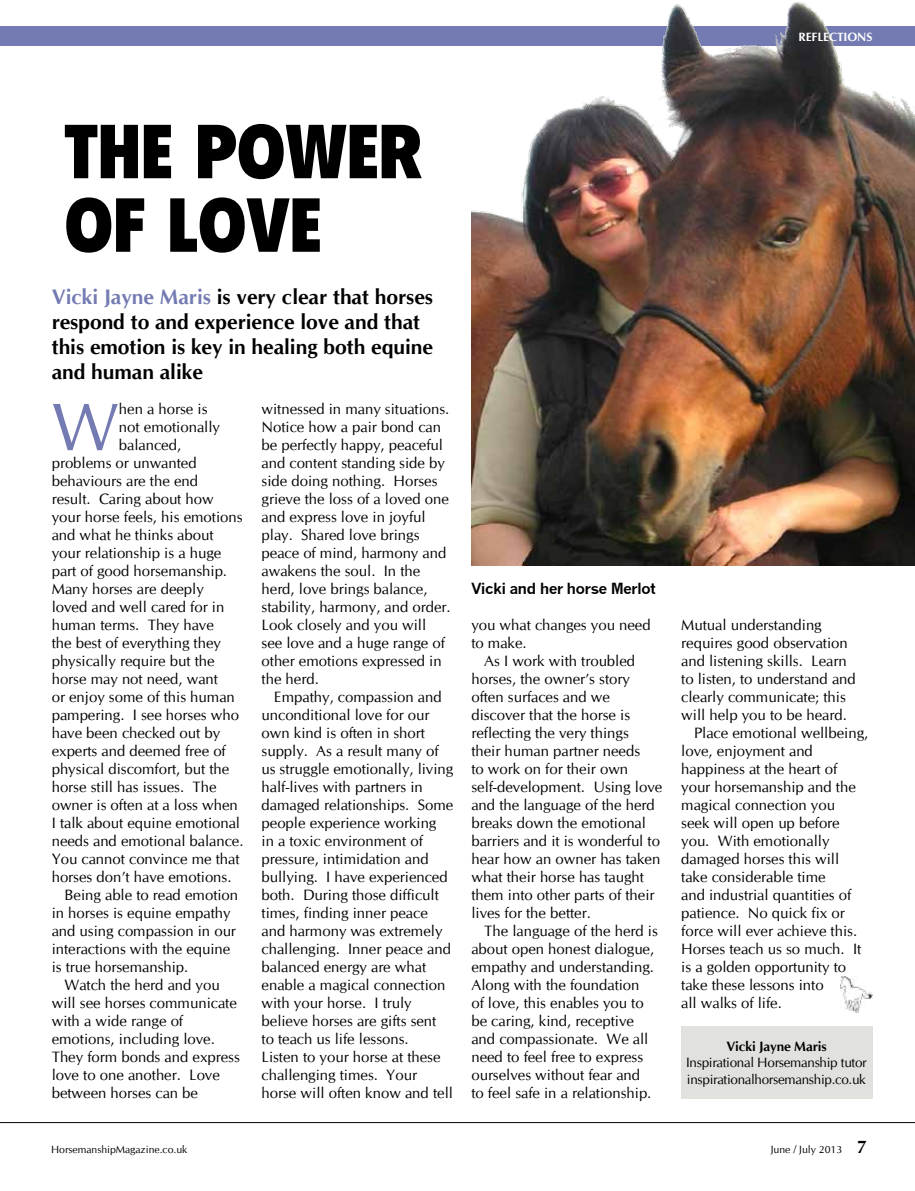
<style>
.page{position:relative;width:915px;height:1191px;background:#fff}
.page>*{position:absolute;margin:0;border:0;box-sizing:border-box;transform-origin:0 0}
.t1{font:75px/73.5px "There Sign Head 3";color:#000}
.t2{font:67.5px "CG Omega";color:#737bb2}
.t3{font:700 21px/25.2px "CG Omega";color:#000}
.t4{font:15px/18px "CG Omega";color:#000}
.t5{font:15px "There Sign Text 2";letter-spacing:-.01em;color:#000}
.t6{font:13.5px/16.2px "CG Omega";letter-spacing:-.02em;color:#000}
.t7{font:700 13.5px "CG Omega";letter-spacing:-.01em;color:#000}
.t8{font:700 12px "CG Omega";letter-spacing:-.01em;color:#fff}
.t9{font:10.5px "CG Omega";color:#000}
.s1{color:#737bb2}
.s2{font-weight:700;font-size:18px}
</style>
<div class="page">
<div style="left:0;top:26px;width:914px;height:20px;background:#737bb2"></div>
<hr style="left:0;top:1122px;width:914px;height:1px;background:#000">
<img style="left:471px;top:2px;width:443px;height:563px">
<div style="left:680px;top:1026px;width:192px;height:72px;background:#e1e2dd"></div>
<img style="left:840px;top:976px;width:32px;height:36px">
<p class="t8" style="left:798px;top:29px;width:75px">reflections</p>
<h1 class="t1" style="left:64px;top:116px;width:358px">THE POWER<br>OF LOVE</h1>
<h3 class="t3" style="left:52px;top:284px;width:382px"><span class="s1">Vicki Jayne Maris</span> is very clear that horses respond to and experience love and that this emotion is key in healing both equine and human alike</h3>
<h2 class="t2" style="left:52px;top:387px;width:69px">W</h2>
<p class="t4" style="left:119px;top:400px;width:90px">hen a horse is</p>
<p class="t4" style="left:119px;top:418px;width:102px">not emotionally</p>
<p class="t4" style="left:119px;top:436px;width:64px">balanced,</p>
<p class="t4" style="left:52px;top:454px;width:146px">problems or unwanted</p>
<p class="t4" style="left:52px;top:472px;width:148px">behaviours are the end</p>
<p class="t4" style="left:52px;top:490px;width:163px">result. Caring about how</p>
<p class="t4" style="left:52px;top:508px;width:192px">your horse feels, his emotions</p>
<p class="t4" style="left:52px;top:526px;width:163px">and what he thinks about</p>
<p class="t4" style="left:52px;top:544px;width:171px">your relationship is a huge</p>
<p class="t4" style="left:52px;top:562px;width:177px">part of good horsemanship.</p>
<p class="t4" style="left:52px;top:580px;width:154px">Many horses are deeply</p>
<p class="t4" style="left:52px;top:598px;width:174px">loved and well cared for in</p>
<p class="t4" style="left:52px;top:616px;width:164px">human terms. They have</p>
<p class="t4" style="left:52px;top:634px;width:171px">the best of everything they</p>
<p class="t4" style="left:52px;top:652px;width:164px">physically require but the</p>
<p class="t4" style="left:52px;top:670px;width:168px">horse may not need, want</p>
<p class="t4" style="left:52px;top:688px;width:184px">or enjoy some of this human</p>
<p class="t4" style="left:52px;top:706px;width:189px">pampering. I see horses who</p>
<p class="t4" style="left:52px;top:724px;width:170px">have been checked out by</p>
<p class="t4" style="left:52px;top:742px;width:175px">experts and deemed free of</p>
<p class="t4" style="left:52px;top:760px;width:179px">physical discomfort, but the</p>
<p class="t4" style="left:52px;top:778px;width:166px">horse still has issues. The</p>
<p class="t4" style="left:52px;top:796px;width:188px">owner is often at a loss when</p>
<p class="t4" style="left:52px;top:814px;width:190px">I talk about equine emotional</p>
<p class="t4" style="left:52px;top:832px;width:193px">needs and emotional balance.</p>
<p class="t4" style="left:52px;top:850px;width:189px">You cannot convince me that</p>
<p class="t4" style="left:52px;top:868px;width:181px">horses don’t have emotions.</p>
<p class="t4" style="left:64px;top:886px;width:175px">Being able to read emotion</p>
<p class="t4" style="left:52px;top:904px;width:180px">in horses is equine empathy</p>
<p class="t4" style="left:52px;top:922px;width:186px">and using compassion in our</p>
<p class="t4" style="left:52px;top:940px;width:180px">interactions with the equine</p>
<p class="t4" style="left:52px;top:958px;width:138px">is true horsemanship.</p>
<p class="t4" style="left:64px;top:976px;width:157px">Watch the herd and you</p>
<p class="t4" style="left:52px;top:994px;width:186px">will see horses communicate</p>
<p class="t4" style="left:52px;top:1012px;width:133px">with a wide range of</p>
<p class="t4" style="left:52px;top:1030px;width:165px">emotions, including love.</p>
<p class="t4" style="left:52px;top:1048px;width:190px">They form bonds and express</p>
<p class="t4" style="left:52px;top:1066px;width:170px">love to one another. Love</p>
<p class="t4" style="left:52px;top:1084px;width:148px">between horses can be</p>
<p class="t4" style="left:261px;top:400px;width:191px">witnessed in many situations.<br>Notice how a pair bond can be perfectly happy, peaceful and content standing side by side doing nothing. Horses grieve the loss of a loved one and express love in joyful play. Shared love brings peace of mind, harmony and awakens the soul. In the herd, love brings balance, stability, harmony, and order.<br>Look closely and you will<br>see love and a huge range of other emotions expressed in the herd.</p>
<p class="t4" style="left:261px;top:688px;width:193px;text-indent:13px">Empathy, compassion and unconditional love for our own kind is often in short supply. As a result many of us struggle emotionally, living half-lives with partners in damaged relationships. Some people experience working<br>in a toxic environment of pressure, intimidation and bullying. I have experienced both. During those difficult times, finding inner peace and harmony was extremely challenging. Inner peace and balanced energy are what enable a magical connection with your horse. I truly believe horses are gifts sent<br>to teach us life lessons.<br>Listen to your horse at these challenging times. Your horse will often know and tell</p>
<p class="t5" style="left:471px;top:580px;width:185px">Vicki and her horse Merlot</p>
<p class="t4" style="left:471px;top:616px;width:181px">you what changes you need to make.</p>
<p class="t4" style="left:471px;top:652px;width:192px;text-indent:13px">As I work with troubled horses, the owner’s story often surfaces and we discover that the horse is reflecting the very things<br>their human partner needs<br>to work on for their own self-development. Using love and the language of the herd breaks down the emotional barriers and it is wonderful to hear how an owner has taken what their horse has taught them into other parts of their lives for the better.</p>
<p class="t4" style="left:471px;top:922px;width:188px;text-indent:13px">The language of the herd is about open honest dialogue, empathy and understanding.<br>Along with the foundation<br>of love, this enables you to be caring, kind, receptive and compassionate. We all need to feel free to express ourselves without fear and<br>to feel safe in a relationship.</p>
<p class="t4" style="left:681px;top:616px;width:142px">Mutual understanding</p>
<p class="t4" style="left:681px;top:634px;width:168px">requires good observation</p>
<p class="t4" style="left:681px;top:652px;width:167px">and listening skills. Learn</p>
<p class="t4" style="left:681px;top:670px;width:176px">to listen, to understand and</p>
<p class="t4" style="left:681px;top:688px;width:166px">clearly communicate; this</p>
<p class="t4" style="left:681px;top:706px;width:167px">will help you to be heard.</p>
<p class="t4" style="left:693px;top:724px;width:176px">Place emotional wellbeing,</p>
<p class="t4" style="left:681px;top:742px;width:133px">love, enjoyment and</p>
<p class="t4" style="left:681px;top:760px;width:157px">happiness at the heart of</p>
<p class="t4" style="left:681px;top:778px;width:176px">your horsemanship and the</p>
<p class="t4" style="left:681px;top:796px;width:155px">magical connection you</p>
<p class="t4" style="left:681px;top:814px;width:160px">seek will open up before</p>
<p class="t4" style="left:681px;top:832px;width:150px">you. With emotionally</p>
<p class="t4" style="left:681px;top:850px;width:159px">damaged horses this will</p>
<p class="t4" style="left:681px;top:868px;width:146px">take considerable time</p>
<p class="t4" style="left:681px;top:886px;width:171px">and industrial quantities of</p>
<p class="t4" style="left:681px;top:904px;width:165px">patience. No quick fix or</p>
<p class="t4" style="left:681px;top:922px;width:177px">force will ever achieve this.</p>
<p class="t4" style="left:681px;top:940px;width:181px">Horses teach us so much. It</p>
<p class="t4" style="left:681px;top:958px;width:166px">is a golden opportunity to</p>
<p class="t4" style="left:681px;top:976px;width:144px">take these lessons into</p>
<p class="t4" style="left:681px;top:994px;width:102px">all walks of life.</p>
<p class="t7" style="left:726px;top:1038px;width:102px">Vicki Jayne Maris</p>
<p class="t6" style="left:686px;top:1054px;width:182px">Inspirational Horsemanship tutor inspirationalhorsemanship.co.uk</p>
<p class="t9" style="left:51px;top:1142px;width:138px">HorsemanshipMagazine.co.uk</p>
<p class="t9" style="left:770px;top:1143px;width:97px">June / July 2013 <span class="s2">7</span></p>
</div>
